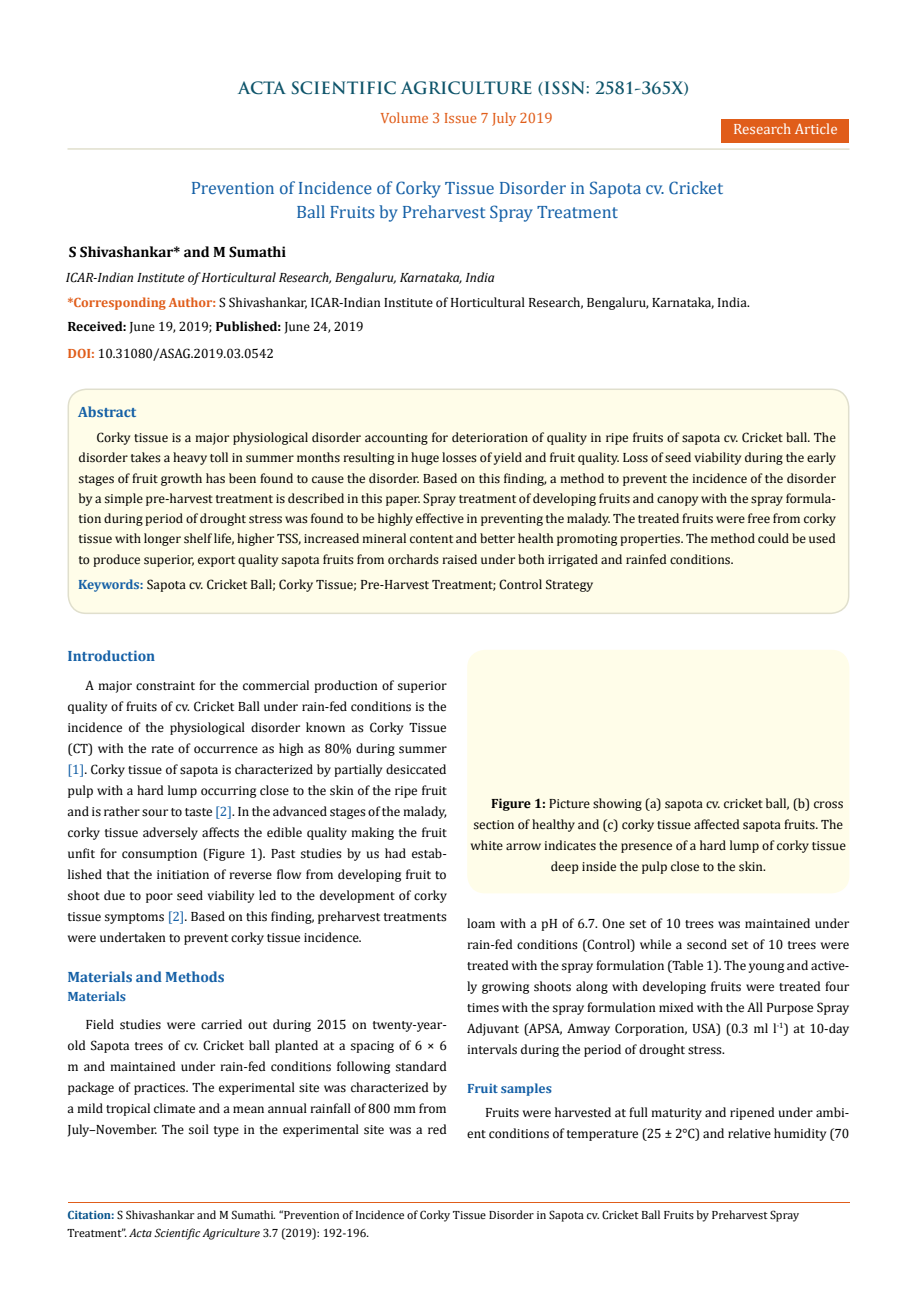
<style>
.page{position:relative;width:917px;height:1314px;background:#fff}
.page>*{position:absolute;margin:0;border:0;box-sizing:border-box;transform-origin:0 0}
.t1{font:18px/24px "Cambria";color:#1560a6;text-align:center}
.t2{font:700 16.5px "Trajan Pro";color:#0e546a}
.t3{font:700 15px "Cambria";color:#1560a6}
.t4{font:700 15px "Cambria";color:#000}
.t5{font:15px "Cambria";color:#e05d1a}
.t6{font:15px "Cambria";color:#fff}
.t7{font:13.5px/21px "Cambria";color:#000;text-align:justify}
.t8{font:700 13.5px "Cambria";color:#1560a6}
.t9{font:12px/18px "Cambria";color:#000}
.s1{font-style:italic}
.s2{font-weight:700;color:#e05d1a}
.s3{font-weight:700}
.s4{font-weight:700;color:#1560a6}
.s5{color:#1560a6}
.s6{font-weight:700;color:#035089}
</style>
<div class="page">
<div style="left:721px;top:119px;width:128px;height:23px;background:#e05d1a"></div>
<div style="left:68px;top:389px;width:780px;height:224px;background:#fffde9;border-radius:18px"></div>
<div style="left:68px;top:389px;width:781px;height:225px;border:2px solid #e0dfcd;border-radius:18px"></div>
<div style="left:467px;top:650px;width:382px;height:243px;background:#fffde9;border-radius:18px"></div>
<hr style="left:67px;top:148px;width:782px;height:2px;background:#e0dfcd">
<hr style="left:68px;top:1203px;width:781px;height:1px;background:#e05d1a">
<p class="t2" style="left:238px;top:77px;width:452px">ACTA SCIENTIFIC AGRICULTURE (ISSN: 2581-365X)</p>
<p class="t5" style="left:380px;top:109px;width:174px">Volume 3 Issue 7 July 2019</p>
<p class="t6" style="left:733px;top:120px;width:106px">Research Article</p>
<h1 class="t1" style="left:191px;top:175px;width:534px">Prevention of Incidence of Corky Tissue Disorder in Sapota cv. Cricket<br>Ball Fruits by Preharvest Spray Treatment</h1>
<p class="t4" style="left:69px;top:241px;width:219px">S Shivashankar* and M Sumathi</p>
<p class="t7" style="left:66px;top:265px;width:685px;line-height:24.5px"><span class="s1">ICAR-Indian Institute of Horticultural Research, Bengaluru, Karnataka, India<br></span><span class="s2">*Corresponding Author:</span> S Shivashankar, ICAR-Indian Institute of Horticultural Research, Bengaluru, Karnataka, India.</p>
<p class="t7" style="left:68px;top:316px;width:297px"><span class="s3">Received:</span> June 19, 2019; <span class="s3">Published:</span> June 24, 2019</p>
<p class="t7" style="left:67px;top:343px;width:208px"><span class="s2">DOI:</span> 10.31080/ASAG.2019.03.0542</p>
<p class="t3" style="left:78px;top:402px;width:60px">Abstract</p>
<p class="t7" style="left:78px;top:427px;width:759px;line-height:20.2px;text-indent:18px">Corky tissue is a major physiological disorder accounting for deterioration of quality in ripe fruits of sapota cv. Cricket ball. The disorder takes a heavy toll in summer months resulting in huge losses of yield and fruit quality. Loss of seed viability during the early stages of fruit growth has been found to cause the disorder. Based on this finding, a method to prevent the incidence of the disorder by a simple pre-harvest treatment is described in this paper. Spray treatment of developing fruits and canopy with the spray formula&shy;tion during period of drought stress was found to be highly effective in preventing the malady. The treated fruits were free from corky tissue with longer shelf life, higher TSS, increased mineral content and better health promoting properties. The method could be used to produce superior, export quality sapota fruits from orchards raised under both irrigated and rainfed conditions.</p>
<p class="t7" style="left:78px;top:574px;width:516px"><span class="s4">Keywords:</span> Sapota cv. Cricket Ball; Corky Tissue; Pre-Harvest Treatment; Control Strategy</p>
<p class="t3" style="left:68px;top:646px;width:89px">Introduction</p>
<p class="t7" style="left:68px;top:675px;width:381px;text-indent:18px">A major constraint for the commercial production of superior quality of fruits of cv. Cricket Ball under rain-fed conditions is the incidence of the physiological disorder known as Corky Tissue (CT) with the rate of occurrence as high as 80% during summer <span class="s5">[1]</span>. Corky tissue of sapota is characterized by partially desiccated pulp with a hard lump occurring close to the skin of the ripe fruit and is rather sour to taste <span class="s5">[2]</span>. In the advanced stages of the malady, corky tissue adversely affects the edible quality making the fruit unfit for consumption (Figure 1). Past studies by us had estab&shy;lished that the initiation of reverse flow from developing fruit to shoot due to poor seed viability led to the development of corky tissue symptoms <span class="s5">[2]</span>. Based on this finding, preharvest treatments were undertaken to prevent corky tissue incidence.</p>
<p class="t3" style="left:67px;top:966px;width:159px">Materials and Methods</p>
<p class="t8" style="left:67px;top:987px;width:60px">Materials</p>
<p class="t7" style="left:68px;top:1014px;width:381px;text-indent:18px">Field studies were carried out during 2015 on twenty-year&shy;old Sapota trees of cv. Cricket ball planted at a spacing of 6 × 6 m and maintained under rain-fed conditions following standard package of practices. The experimental site was characterized by a mild tropical climate and a mean annual rainfall of 800 mm from July–November. The soil type in the experimental site was a red</p>
<p class="t7" style="left:491px;top:793px;width:354px"><span class="s3">Figure 1:</span> Picture showing (a) sapota cv. cricket ball, (b) cross</p>
<p class="t7" style="left:473px;top:814px;width:371px">section of healthy and (c) corky tissue affected sapota fruits. The</p>
<p class="t7" style="left:470px;top:835px;width:377px">white arrow indicates the presence of a hard lump of corky tissue</p>
<p class="t7" style="left:550px;top:856px;width:216px">deep inside the pulp close to the skin.</p>
<p class="t7" style="left:467px;top:913px;width:384px">loam with a pH of 6.7. One set of 10 trees was maintained under rain-fed conditions (Control) while a second set of 10 trees were treated with the spray formulation (Table 1). The young and active&shy;ly growing shoots along with developing fruits were treated four times with the spray formulation mixed with the All Purpose Spray Adjuvant (APSA, Amway Corporation, USA) (0.3 ml l<sup>-1</sup>) at 10-day intervals during the period of drought stress.</p>
<p class="t8" style="left:467px;top:1078px;width:86px">Fruit samples</p>
<p class="t7" style="left:467px;top:1102px;width:384px;text-align:right">Fruits were harvested at full maturity and ripened under ambi&shy;ent conditions of temperature (25 ± 2°C) and relative humidity (70</p>
<p class="t9" style="left:68px;top:1206px;width:733px"><span class="s6">Citation:</span> S Shivashankar and M Sumathi<span class="s1">.</span> “Prevention of Incidence of Corky Tissue Disorder in Sapota cv. Cricket Ball Fruits by Preharvest Spray<br>Treatment”. <span class="s1">Acta Scientific Agriculture</span> 3.7 (2019): 192-196.</p>
</div>
